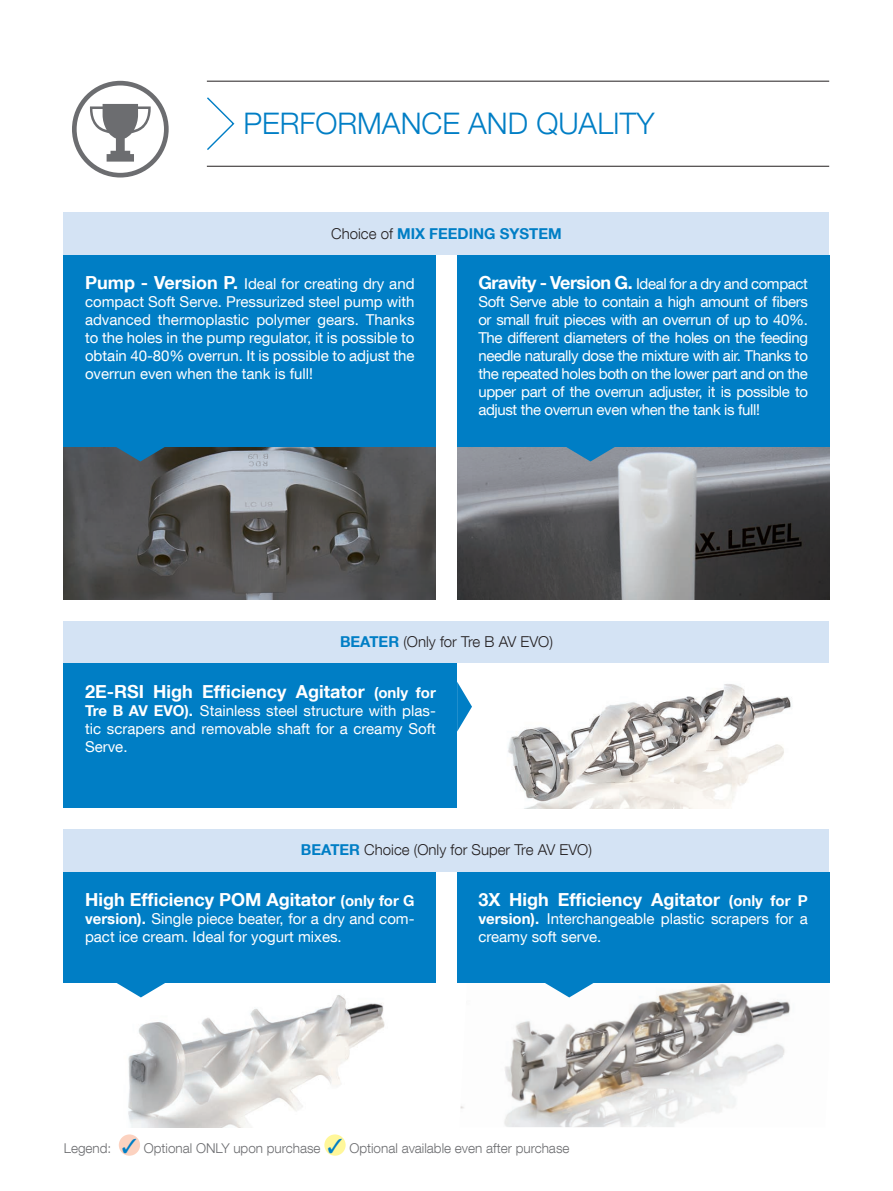
<style>
.page{position:relative;width:893px;height:1191px;background:#fff}
.page>*{position:absolute;margin:0;border:0;box-sizing:border-box;transform-origin:0 0}
.t1{font:300 29.7px "Helvetica Neue LT Com";color:#007ec5}
.t2{font:700 18px "Helvetica Neue LT Com";color:#fff}
.t3{font:15px/18px "Helvetica Neue LT Com";color:#fff;text-align:justify}
.t4{font:300 15px "Helvetica Neue LT Com";color:#231f20}
.t5{font:700 15px "Helvetica Neue LT Com";color:#007ec5}
.t6{font:300 13.5px "Helvetica Neue LT Com";color:#6c6d70}
.s1{font-weight:300;color:#231f20}
.s2{font-weight:700;font-size:18px}
.s3{font-weight:700;color:#007ec5}
.s4{font-size:15px}
.s5{font-weight:700}
.s6{color:#007ec5}
</style>
<div class="page">
<img style="left:459px;top:982px;width:370px;height:145px">
<hr style="left:207px;top:81px;width:622px;height:1px;background:#231f20">
<hr style="left:207px;top:166px;width:622px;height:1px;background:#231f20">
<svg style="left:207px;top:97px;width:28px;height:53px"></svg>
<div style="left:119px;top:1134px;width:21px;height:21px;background:#fcd2c0;border-radius:50%"></div>
<div style="left:324px;top:1134px;width:22px;height:21px;background:#fff79a;border-radius:50%"></div>
<div style="left:64px;top:621px;width:765px;height:42px;background:#d4e3f4"></div>
<div style="left:64px;top:829px;width:765px;height:43px;background:#d4e3f4"></div>
<img style="left:72px;top:982px;width:351px;height:145px">
<div style="left:457px;top:872px;width:372px;height:110px;background:#007ec5"></div>
<svg style="left:544px;top:982px;width:50px;height:15px"></svg>
<img style="left:457px;top:684px;width:335px;height:124px">
<svg style="left:457px;top:682px;width:15px;height:49px"></svg>
<svg style="left:116px;top:982px;width:50px;height:15px"></svg>
<div style="left:64px;top:663px;width:393px;height:145px;background:#007ec5"></div>
<div style="left:64px;top:872px;width:372px;height:110px;background:#007ec5"></div>
<div style="left:64px;top:213px;width:765px;height:42px;background:#d4e3f4"></div>
<img style="left:457px;top:446px;width:372px;height:154px">
<svg style="left:566px;top:446px;width:49px;height:15px"></svg>
<div style="left:457px;top:255px;width:372px;height:191px;background:#007ec5"></div>
<img style="left:64px;top:446px;width:372px;height:154px">
<svg style="left:116px;top:446px;width:49px;height:15px"></svg>
<div style="left:64px;top:255px;width:372px;height:191px;background:#007ec5"></div>
<svg style="left:72px;top:81px;width:97px;height:96px"></svg>
<h1 class="t1" style="left:244px;top:106px;width:412px">PERFORMANCE AND QUALITY</h1>
<p class="t5" style="left:331px;top:224px;width:232px"><span class="s1">Choice of</span> MIX FEEDING SYSTEM</p>
<p class="t3" style="left:478px;top:275px;width:331px"><span class="s2">Gravity - Version G.</span> Ideal for a dry and compact Soft Serve able to contain a high amount of fibers or small fruit pieces with an overrun of up to 40%.<br>The different diameters of the holes on the feeding needle naturally dose the mixture with air. Thanks to the repeated holes both on the lower part and on the upper part of the overrun adjuster, it is possible to adjust the overrun even when the tank is full!</p>
<p class="t3" style="left:85px;top:275px;width:331px"><span class="s2">Pump - Version P.</span> Ideal for creating dry and compact Soft Serve. Pressurized steel pump with advanced thermoplastic polymer gears. Thanks to the holes in the pump regulator, it is possible to obtain 40-80% overrun. It is possible to adjust the overrun even when the tank is full!</p>
<p class="t4" style="left:340px;top:632px;width:214px"><span class="s3">BEATER</span> (Only for Tre B AV EVO)</p>
<p class="t2" style="left:85px;top:680px;width:352px">2E-RSI High Efficiency Agitator <span class="s4">(only for</span></p>
<p class="t3" style="left:85px;top:701px;width:352px"><span class="s5">Tre B AV EVO).</span> Stainless steel structure with plas&shy;tic scrapers and removable shaft for a creamy Soft Serve.</p>
<p class="t4" style="left:301px;top:841px;width:293px"><span class="s3">BEATER</span> Choice (Only for Super Tre AV EVO)</p>
<p class="t2" style="left:478px;top:888px;width:331px">3X High Efficiency Agitator <span class="s4">(only for P</span></p>
<p class="t3" style="left:478px;top:909px;width:331px"><span class="s5">version).</span> Interchangeable plastic scrapers for a creamy soft serve.</p>
<p class="t2" style="left:85px;top:888px;width:331px">High Efficiency POM Agitator <span class="s4">(only for G</span></p>
<p class="t3" style="left:85px;top:909px;width:331px"><span class="s5">version).</span> Single piece beater, for a dry and com&shy;pact ice cream. Ideal for yogurt mixes.</p>
<p class="t6" style="left:64px;top:1139px;width:507px">Legend: <span class="s6">✓</span> Optional ONLY upon purchase <span class="s6">✓</span> Optional available even after purchase</p>
</div>
